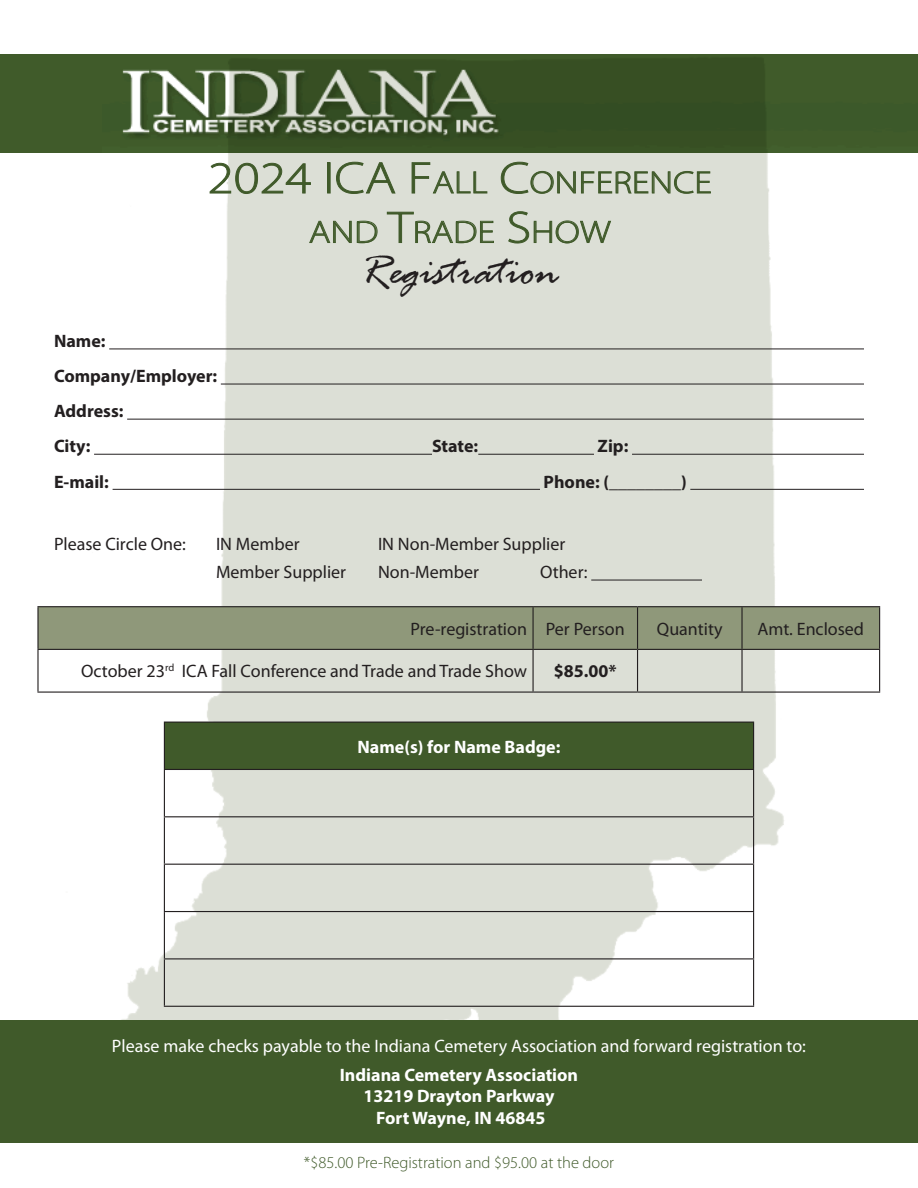
<style>
.page{position:relative;width:918px;height:1188px;background:#fff}
.page>*{position:absolute;margin:0;border:0;box-sizing:border-box;transform-origin:0 0}
.t1{font:italic 45px "Rage";color:#231f20}
.t2{font:300 31.5px/49.5px "Myriad Pro";color:#405a2a;text-align:center;scale:1.18 1}
.t3{font:18px "Myriad Pro";color:#231f20}
.t4{font:700 18px/21.6px "Myriad Pro";color:#fff;text-align:center}
.t5{font:18px "Myriad Pro";color:#fff}
.t6{font:700 18px/35.1px "Myriad Pro";color:#231f20}
.t7{font:300 16.5px "Myriad Pro";color:#405a2a}
.s1{font-size:45px}
</style>
<div class="page">
<div style="left:0;top:54px;width:918px;height:99px;background:#405b2a"></div>
<img style="left:122px;top:57px;width:644px;height:91px">
<hr style="left:109px;top:348px;width:755px;height:1px;background:#231f20">
<hr style="left:221px;top:384px;width:643px;height:1px;background:#231f20">
<hr style="left:127px;top:419px;width:737px;height:1px;background:#231f20">
<hr style="left:94px;top:454px;width:338px;height:1px;background:#231f20">
<hr style="left:478px;top:454px;width:116px;height:1px;background:#231f20">
<hr style="left:632px;top:454px;width:232px;height:1px;background:#231f20">
<hr style="left:113px;top:489px;width:427px;height:1px;background:#231f20">
<hr style="left:690px;top:489px;width:174px;height:1px;background:#231f20">
<hr style="left:591px;top:580px;width:111px;height:1px;background:#231f20">
<div style="left:39px;top:607px;width:840px;height:42px;background:#8f987a"></div>
<hr style="left:742px;top:606px;width:138px;height:1px;background:#231f20">
<hr style="left:879px;top:607px;width:1px;height:42px;background:#231f20">
<hr style="left:533px;top:606px;width:105px;height:1px;background:#231f20">
<hr style="left:638px;top:606px;width:104px;height:1px;background:#231f20">
<hr style="left:637px;top:607px;width:1px;height:42px;background:#231f20">
<hr style="left:741px;top:607px;width:2px;height:42px;background:#231f20">
<hr style="left:741px;top:650px;width:2px;height:42px;background:#231f20">
<hr style="left:533px;top:649px;width:105px;height:1px;background:#231f20">
<hr style="left:533px;top:692px;width:105px;height:1px;background:#231f20">
<hr style="left:638px;top:649px;width:104px;height:1px;background:#231f20">
<hr style="left:637px;top:650px;width:1px;height:42px;background:#231f20">
<hr style="left:742px;top:649px;width:138px;height:1px;background:#231f20">
<hr style="left:879px;top:650px;width:1px;height:42px;background:#231f20">
<hr style="left:638px;top:692px;width:104px;height:1px;background:#231f20">
<hr style="left:742px;top:692px;width:138px;height:1px;background:#231f20">
<hr style="left:37px;top:650px;width:2px;height:42px;background:#231f20">
<hr style="left:532px;top:650px;width:2px;height:42px;background:#231f20">
<hr style="left:37px;top:692px;width:496px;height:1px;background:#231f20">
<hr style="left:37px;top:606px;width:496px;height:1px;background:#231f20">
<hr style="left:37px;top:607px;width:2px;height:42px;background:#231f20">
<hr style="left:532px;top:607px;width:2px;height:42px;background:#231f20">
<hr style="left:37px;top:649px;width:496px;height:1px;background:#231f20">
<div style="left:164px;top:722px;width:590px;height:47px;background:#405a2a"></div>
<hr style="left:164px;top:769px;width:590px;height:1px;background:#231f20">
<hr style="left:164px;top:722px;width:590px;height:1px;background:#231f20">
<hr style="left:164px;top:723px;width:1px;height:46px;background:#231f20">
<hr style="left:753px;top:723px;width:1px;height:46px;background:#231f20">
<hr style="left:164px;top:770px;width:1px;height:46px;background:#231f20">
<hr style="left:753px;top:770px;width:1px;height:46px;background:#231f20">
<hr style="left:164px;top:817px;width:1px;height:47px;background:#231f20">
<hr style="left:753px;top:817px;width:1px;height:47px;background:#231f20">
<hr style="left:164px;top:865px;width:1px;height:46px;background:#231f20">
<hr style="left:753px;top:865px;width:1px;height:46px;background:#231f20">
<hr style="left:164px;top:912px;width:1px;height:46px;background:#231f20">
<hr style="left:753px;top:912px;width:1px;height:46px;background:#231f20">
<hr style="left:164px;top:959px;width:1px;height:47px;background:#231f20">
<hr style="left:753px;top:959px;width:1px;height:47px;background:#231f20">
<hr style="left:164px;top:1006px;width:590px;height:1px;background:#231f20">
<hr style="left:164px;top:816px;width:590px;height:1px;background:#231f20">
<hr style="left:164px;top:864px;width:590px;height:1px;background:#231f20">
<hr style="left:164px;top:911px;width:590px;height:1px;background:#231f20">
<hr style="left:164px;top:958px;width:590px;height:1px;background:#231f20">
<div style="left:0;top:1020px;width:918px;height:123px;background:#405a2a"></div>
<h2 class="t2" style="left:208px;top:157px;width:429px"><span class="s1">2024 ICA F</span>ALL <span class="s1">C</span>ONFERENCE<br>AND <span class="s1">T</span>RADE <span class="s1">S</span>HOW</h2>
<p class="t6" style="left:54px;top:323px;width:165px">Name:<br>Company/Employer:<br>Address:<br>City:</p>
<h1 class="t1" style="left:359px;top:247px;width:202px">Registration</h1>
<p class="t6" style="left:432px;top:428px;width:48px">State:</p>
<p class="t6" style="left:598px;top:428px;width:32px">Zip:</p>
<p class="t6" style="left:54px;top:463px;width:56px">E-mail:</p>
<p class="t6" style="left:544px;top:463px;width:145px">Phone: (________)</p>
<p class="t3" style="left:54px;top:533px;width:133px">Please Circle One:</p>
<p class="t3" style="left:216px;top:533px;width:85px">IN Member</p>
<p class="t3" style="left:378px;top:533px;width:189px">IN Non-Member Supplier</p>
<p class="t3" style="left:216px;top:561px;width:132px">Member Supplier</p>
<p class="t3" style="left:378px;top:561px;width:102px">Non-Member</p>
<p class="t3" style="left:540px;top:561px;width:49px">Other:</p>
<p class="t3" style="left:411px;top:618px;width:216px">Pre-registration Per Person</p>
<p class="t3" style="left:657px;top:618px;width:67px">Quantity</p>
<p class="t3" style="left:757px;top:618px;width:108px">Amt. Enclosed</p>
<p class="t3" style="left:81px;top:660px;width:447px">October 23<sup>rd</sup> ICA Fall Conference and Trade and Trade Show</p>
<p class="t6" style="left:554px;top:653px;width:64px">$85.00*</p>
<p class="t4" style="left:358px;top:735px;width:204px">Name(s) for Name Badge:</p>
<p class="t5" style="left:112px;top:1035px;width:696px">Please make checks payable to the Indiana Cemetery Association and forward registration to:</p>
<p class="t4" style="left:340px;top:1063px;width:240px">Indiana Cemetery Association<br>13219 Drayton Parkway<br>Fort Wayne, IN 46845</p>
<p class="t7" style="left:304px;top:1153px;width:312px">*$85.00 Pre-Registration and $95.00 at the door</p>
</div>
